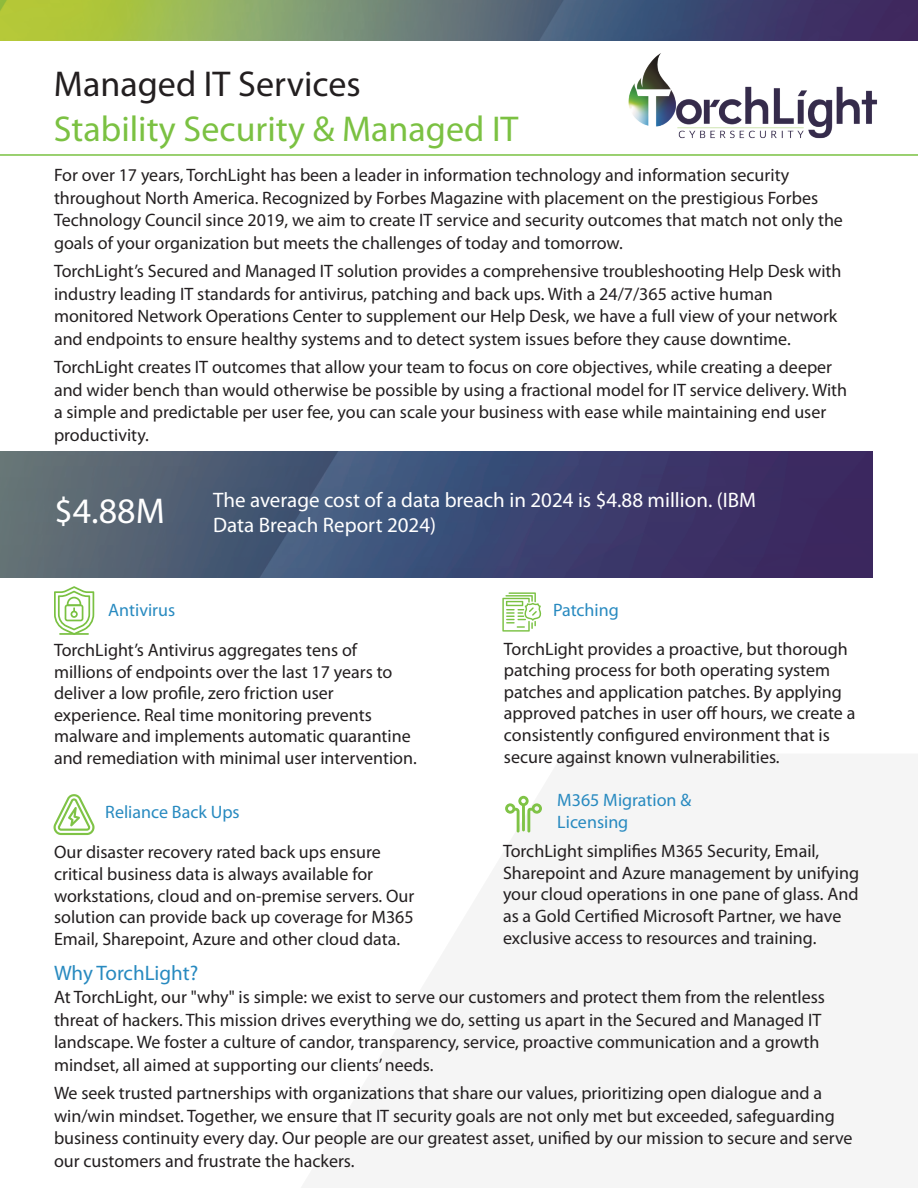
<style>
.page{position:relative;width:918px;height:1188px;background:#fff}
.page>*{position:absolute;margin:0;border:0;box-sizing:border-box;transform-origin:0 0}
.t1{font:36px "Myriad Pro";color:#7bc142}
.t2{font:36px "Myriad Pro";color:#231f20}
.t3{font:36px "Myriad Pro";color:#fff}
.t4{font:21px/25.2px "Myriad Pro";color:#fff}
.t5{font:21px "Myriad Pro";color:#288ac0}
.t6{font:18px/21.6px "Myriad Pro";color:#231f20}
.t7{font:18px/21.6px "Myriad Pro";color:#288ac0}
</style>
<div class="page">
<img style="left:0;top:0;width:918px;height:40px">
<img style="left:588px;top:31px;width:330px;height:108px">
<hr style="left:0;top:154px;width:918px;height:2px;background:#7ac142">
<img style="left:0;top:451px;width:873px;height:126px">
<svg style="left:502px;top:592px;width:40px;height:40px"></svg>
<svg style="left:54px;top:586px;width:40px;height:49px"></svg>
<svg style="left:505px;top:796px;width:37px;height:37px"></svg>
<svg style="left:53px;top:794px;width:42px;height:41px"></svg>
<h1 class="t2" style="left:54px;top:69px;width:308px">Managed IT Services</h1>
<h1 class="t1" style="left:54px;top:114px;width:466px">Stability Security &amp; Managed IT</h1>
<p class="t6" style="left:54px;top:166px;width:791px;line-height:22.5px">For over 17 years, TorchLight has been a leader in information technology and information security throughout North America. Recognized by Forbes Magazine with placement on the prestigious Forbes Technology Council since 2019, we aim to create IT service and security outcomes that match not only the goals of your organization but meets the challenges of today and tomorrow.</p>
<p class="t6" style="left:54px;top:262px;width:789px;line-height:22.5px">TorchLight’s Secured and Managed IT solution provides a comprehensive troubleshooting Help Desk with industry leading IT standards for antivirus, patching and back ups. With a 24/7/365 active human monitored Network Operations Center to supplement our Help Desk, we have a full view of your network and endpoints to ensure healthy systems and to detect system issues before they cause downtime.</p>
<p class="t6" style="left:54px;top:358px;width:795px;line-height:22.5px">TorchLight creates IT outcomes that allow your team to focus on core objectives, while creating a deeper and wider bench than would otherwise be possible by using a fractional model for IT service delivery. With a simple and predictable per user fee, you can scale your business with ease while maintaining end user productivity.</p>
<h1 class="t3" style="left:54px;top:496px;width:112px">$4.88M</h1>
<p class="t4" style="left:213px;top:489px;width:544px">The average cost of a data breach in 2024 is $4.88 million. (IBM<br>Data Breach Report 2024)</p>
<p class="t7" style="left:108px;top:600px;width:68px">Antivirus</p>
<p class="t7" style="left:553px;top:600px;width:67px">Patching</p>
<p class="t6" style="left:504px;top:639px;width:353px">TorchLight provides a proactive, but thorough patching process for both operating system patches and application patches. By applying approved patches in user off hours, we create a consistently configured environment that is secure against known vulnerabilities.</p>
<p class="t6" style="left:54px;top:641px;width:364px">TorchLight’s Antivirus aggregates tens of millions of endpoints over the last 17 years to deliver a low profile, zero friction user experience. Real time monitoring prevents malware and implements automatic quarantine and remediation with minimal user intervention.</p>
<p class="t7" style="left:105px;top:803px;width:136px">Reliance Back Ups</p>
<p class="t6" style="left:54px;top:843px;width:362px">Our disaster recovery rated back ups ensure critical business data is always available for workstations, cloud and on-premise servers. Our solution can provide back up coverage for M365<br>Email, Sharepoint, Azure and other cloud data.</p>
<p class="t5" style="left:54px;top:965px;width:146px">Why TorchLight?</p>
<p class="t7" style="left:557px;top:791px;width:135px">M365 Migration &amp;<br>Licensing</p>
<p class="t6" style="left:503px;top:842px;width:358px">TorchLight simplifies M365 Security, Email, Sharepoint and Azure management by unifying your cloud operations in one pane of glass. And as a Gold Certified Microsoft Partner, we have exclusive access to resources and training.</p>
<p class="t6" style="left:54px;top:988px;width:773px;line-height:22.5px">At TorchLight, our "why" is simple: we exist to serve our customers and protect them from the relentless threat of hackers. This mission drives everything we do, setting us apart in the Secured and Managed IT landscape. We foster a culture of candor, transparency, service, proactive communication and a growth mindset, all aimed at supporting our clients’ needs.</p>
<p class="t6" style="left:54px;top:1084px;width:800px;line-height:22.5px">We seek trusted partnerships with organizations that share our values, prioritizing open dialogue and a win/win mindset. Together, we ensure that IT security goals are not only met but exceeded, safeguarding business continuity every day. Our people are our greatest asset, unified by our mission to secure and serve our customers and frustrate the hackers.</p>
</div>
